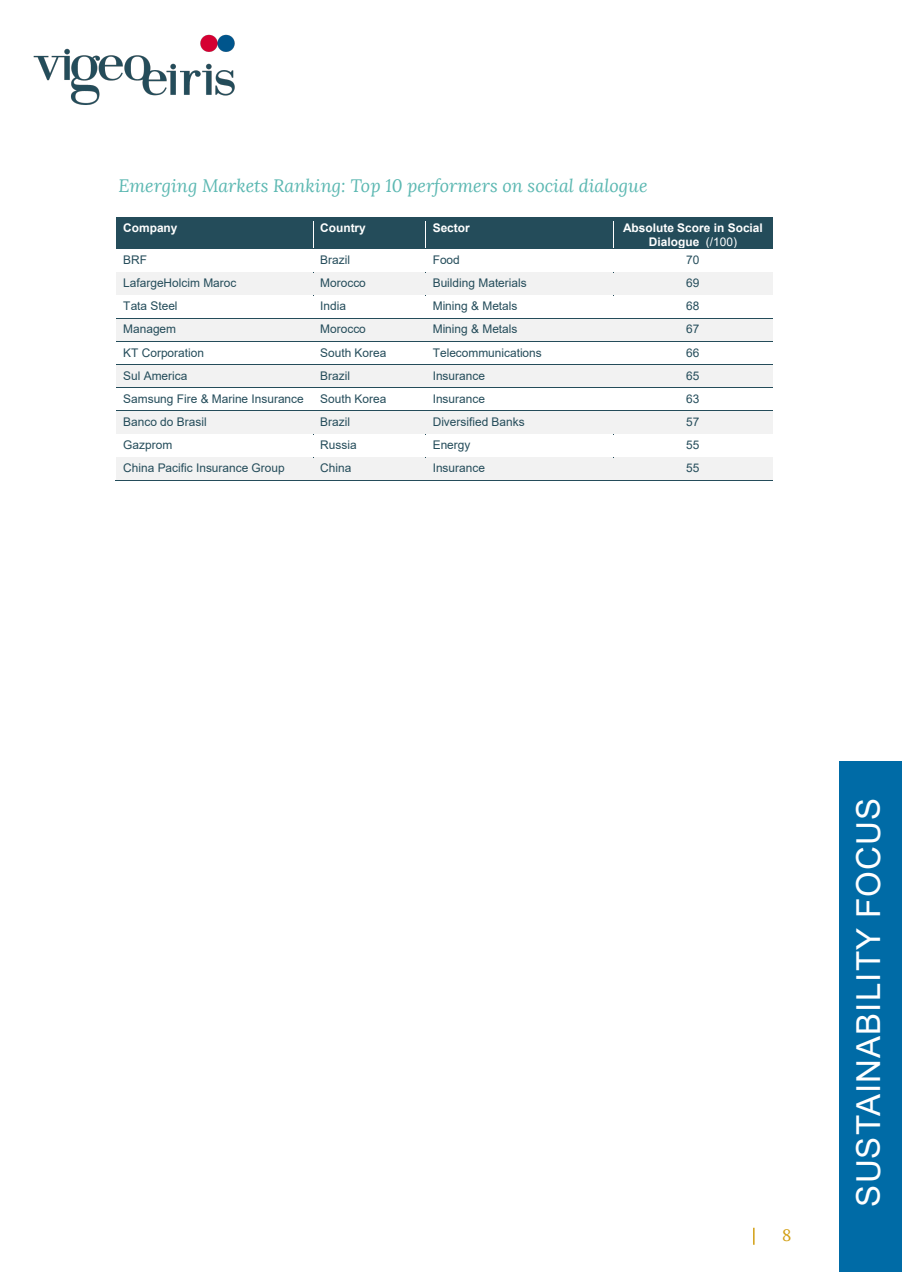
<style>
.page{position:relative;width:902px;height:1272px;background:#fff}
.page>*{position:absolute;margin:0;border:0;box-sizing:border-box;transform-origin:0 0}
.t1{font:33px "Arial";letter-spacing:.035em;color:#fff}
.t2{font:italic 18px "Lora";color:#5cb8b2}
.t3{font:16.5px "Lora";color:#d29f13}
.t4{font:11.85px "Arial";color:#244c5a}
.t5{font:700 11.85px/13.8px "Arial";color:#fff;text-align:center}
.s1{font-weight:400}
</style>
<div class="page">
<img style="left:33px;top:34px;width:202px;height:71px">
<svg style="left:753px;top:1227px;width:1px;height:17px"></svg>
<div style="left:839px;top:761px;width:62px;height:510px;background:#006ba6"></div>
<div style="left:116px;top:217px;width:197px;height:31px;background:#244c5a"></div>
<div style="left:313px;top:217px;width:112px;height:31px;background:#244c5a"></div>
<div style="left:426px;top:217px;width:187px;height:31px;background:#244c5a"></div>
<div style="left:613px;top:217px;width:159px;height:31px;background:#244c5a"></div>
<hr style="left:116px;top:248px;width:197px;height:1px;background:#244c5a">
<svg style="left:313px;top:221px;width:1px;height:27px"></svg>
<hr style="left:313px;top:248px;width:112px;height:1px;background:#244c5a">
<hr style="left:426px;top:248px;width:187px;height:1px;background:#244c5a">
<svg style="left:613px;top:221px;width:1px;height:27px"></svg>
<hr style="left:613px;top:248px;width:159px;height:1px;background:#244c5a">
<div style="left:116px;top:272px;width:197px;height:23px;background:#f2f2f2"></div>
<div style="left:313px;top:272px;width:112px;height:23px;background:#f2f2f2"></div>
<div style="left:425px;top:272px;width:188px;height:23px;background:#f2f2f2"></div>
<div style="left:613px;top:272px;width:159px;height:23px;background:#f2f2f2"></div>
<hr style="left:313px;top:272px;width:112px;height:1px;background:#244c5a">
<hr style="left:314px;top:272px;width:112px;height:4px;background:#f2f2f2">
<hr style="left:425px;top:272px;width:188px;height:1px;background:#244c5a">
<hr style="left:426px;top:272px;width:187px;height:4px;background:#f2f2f2">
<hr style="left:313px;top:295px;width:112px;height:1px;background:#244c5a">
<hr style="left:314px;top:295px;width:112px;height:4px;background:#fff">
<hr style="left:425px;top:295px;width:188px;height:1px;background:#244c5a">
<hr style="left:426px;top:295px;width:187px;height:4px;background:#fff">
<div style="left:116px;top:318px;width:197px;height:23px;background:#f2f2f2"></div>
<div style="left:313px;top:318px;width:112px;height:23px;background:#f2f2f2"></div>
<div style="left:425px;top:318px;width:188px;height:23px;background:#f2f2f2"></div>
<div style="left:613px;top:318px;width:159px;height:23px;background:#f2f2f2"></div>
<svg style="left:116px;top:318px;width:197px;height:1px"></svg>
<hr style="left:313px;top:318px;width:112px;height:1px;background:#244c5a">
<hr style="left:425px;top:318px;width:188px;height:1px;background:#244c5a">
<svg style="left:613px;top:318px;width:159px;height:1px"></svg>
<hr style="left:116px;top:341px;width:197px;height:1px;background:#244c5a">
<hr style="left:313px;top:341px;width:112px;height:1px;background:#244c5a">
<hr style="left:425px;top:341px;width:188px;height:1px;background:#244c5a">
<hr style="left:613px;top:341px;width:159px;height:1px;background:#244c5a">
<div style="left:116px;top:365px;width:197px;height:22px;background:#f2f2f2"></div>
<div style="left:313px;top:365px;width:112px;height:22px;background:#f2f2f2"></div>
<div style="left:425px;top:365px;width:188px;height:22px;background:#f2f2f2"></div>
<div style="left:613px;top:365px;width:159px;height:22px;background:#f2f2f2"></div>
<hr style="left:116px;top:364px;width:197px;height:1px;background:#244c5a">
<hr style="left:313px;top:364px;width:112px;height:1px;background:#244c5a">
<hr style="left:425px;top:364px;width:188px;height:1px;background:#244c5a">
<hr style="left:613px;top:364px;width:159px;height:1px;background:#244c5a">
<hr style="left:116px;top:387px;width:197px;height:1px;background:#244c5a">
<hr style="left:313px;top:387px;width:112px;height:1px;background:#244c5a">
<hr style="left:425px;top:387px;width:188px;height:1px;background:#244c5a">
<hr style="left:613px;top:387px;width:159px;height:1px;background:#244c5a">
<div style="left:116px;top:411px;width:197px;height:23px;background:#f2f2f2"></div>
<div style="left:313px;top:411px;width:112px;height:23px;background:#f2f2f2"></div>
<div style="left:425px;top:411px;width:188px;height:23px;background:#f2f2f2"></div>
<div style="left:613px;top:411px;width:159px;height:23px;background:#f2f2f2"></div>
<hr style="left:116px;top:410px;width:197px;height:1px;background:#244c5a">
<hr style="left:313px;top:410px;width:112px;height:1px;background:#244c5a">
<hr style="left:425px;top:410px;width:188px;height:1px;background:#244c5a">
<hr style="left:613px;top:410px;width:159px;height:1px;background:#244c5a">
<hr style="left:313px;top:434px;width:112px;height:1px;background:#244c5a">
<hr style="left:314px;top:434px;width:112px;height:4px;background:#fff">
<hr style="left:425px;top:434px;width:188px;height:1px;background:#244c5a">
<hr style="left:426px;top:434px;width:187px;height:4px;background:#fff">
<div style="left:116px;top:457px;width:197px;height:23px;background:#f2f2f2"></div>
<div style="left:313px;top:457px;width:112px;height:23px;background:#f2f2f2"></div>
<div style="left:425px;top:457px;width:188px;height:23px;background:#f2f2f2"></div>
<div style="left:613px;top:457px;width:159px;height:23px;background:#f2f2f2"></div>
<hr style="left:313px;top:457px;width:112px;height:1px;background:#244c5a">
<hr style="left:314px;top:457px;width:112px;height:4px;background:#f2f2f2">
<hr style="left:425px;top:457px;width:188px;height:1px;background:#244c5a">
<hr style="left:426px;top:457px;width:187px;height:4px;background:#f2f2f2">
<hr style="left:115px;top:480px;width:198px;height:1px;background:#244c5a">
<hr style="left:312px;top:480px;width:113px;height:1px;background:#244c5a">
<hr style="left:424px;top:480px;width:189px;height:1px;background:#244c5a">
<hr style="left:612px;top:480px;width:160px;height:1px;background:#244c5a">
<h2 class="t2" style="left:118px;top:174px;width:530px">Emerging Markets Ranking: Top 10 performers on social dialogue</h2>
<p class="t5" style="left:123px;top:221px;width:56px">Company</p>
<p class="t5" style="left:320px;top:221px;width:47px">Country</p>
<p class="t5" style="left:432px;top:221px;width:39px">Sector</p>
<p class="t5" style="left:623px;top:221px;width:141px">Absolute Score in Social<br>Dialogue <span class="s1">(/100)</span></p>
<p class="t4" style="left:123px;top:252px;width:25px">BRF</p>
<p class="t4" style="left:320px;top:252px;width:31px">Brazil</p>
<p class="t4" style="left:432px;top:252px;width:29px">Food</p>
<p class="t4" style="left:686px;top:252px;width:15px">70</p>
<p class="t4" style="left:123px;top:275px;width:115px">LafargeHolcim Maroc</p>
<p class="t4" style="left:320px;top:275px;width:47px">Morocco</p>
<p class="t4" style="left:432px;top:275px;width:95px">Building Materials</p>
<p class="t4" style="left:686px;top:275px;width:15px">69</p>
<p class="t4" style="left:123px;top:298px;width:56px">Tata Steel</p>
<p class="t4" style="left:320px;top:298px;width:27px">India</p>
<p class="t4" style="left:432px;top:298px;width:86px">Mining &amp; Metals</p>
<p class="t4" style="left:686px;top:298px;width:15px">68</p>
<p class="t4" style="left:123px;top:321px;width:54px">Managem</p>
<p class="t4" style="left:320px;top:321px;width:47px">Morocco</p>
<p class="t4" style="left:432px;top:321px;width:86px">Mining &amp; Metals</p>
<p class="t4" style="left:686px;top:321px;width:15px">67</p>
<p class="t4" style="left:123px;top:344px;width:82px">KT Corporation</p>
<p class="t4" style="left:320px;top:344px;width:68px">South Korea</p>
<p class="t4" style="left:432px;top:344px;width:110px">Telecommunications</p>
<p class="t4" style="left:686px;top:344px;width:15px">66</p>
<p class="t4" style="left:123px;top:367px;width:66px">Sul America</p>
<p class="t4" style="left:320px;top:367px;width:31px">Brazil</p>
<p class="t4" style="left:432px;top:367px;width:54px">Insurance</p>
<p class="t4" style="left:686px;top:367px;width:15px">65</p>
<p class="t4" style="left:123px;top:390px;width:182px">Samsung Fire &amp; Marine Insurance</p>
<p class="t4" style="left:320px;top:390px;width:68px">South Korea</p>
<p class="t4" style="left:432px;top:390px;width:54px">Insurance</p>
<p class="t4" style="left:686px;top:390px;width:15px">63</p>
<p class="t4" style="left:123px;top:414px;width:85px">Banco do Brasil</p>
<p class="t4" style="left:320px;top:414px;width:31px">Brazil</p>
<p class="t4" style="left:432px;top:414px;width:93px">Diversified Banks</p>
<p class="t4" style="left:686px;top:414px;width:15px">57</p>
<p class="t4" style="left:123px;top:437px;width:51px">Gazprom</p>
<p class="t4" style="left:320px;top:437px;width:38px">Russia</p>
<p class="t4" style="left:432px;top:437px;width:39px">Energy</p>
<p class="t4" style="left:686px;top:437px;width:15px">55</p>
<p class="t4" style="left:123px;top:460px;width:163px">China Pacific Insurance Group</p>
<p class="t4" style="left:320px;top:460px;width:33px">China</p>
<p class="t4" style="left:432px;top:460px;width:54px">Insurance</p>
<p class="t4" style="left:686px;top:460px;width:15px">55</p>
<h3 class="t3" style="left:782px;top:1224px;width:11px">8</h3>
<h1 class="t1" style="left:845px;top:1206px;width:410px;rotate:-90deg">SUSTAINABILITY FOCUS</h1>
</div>
